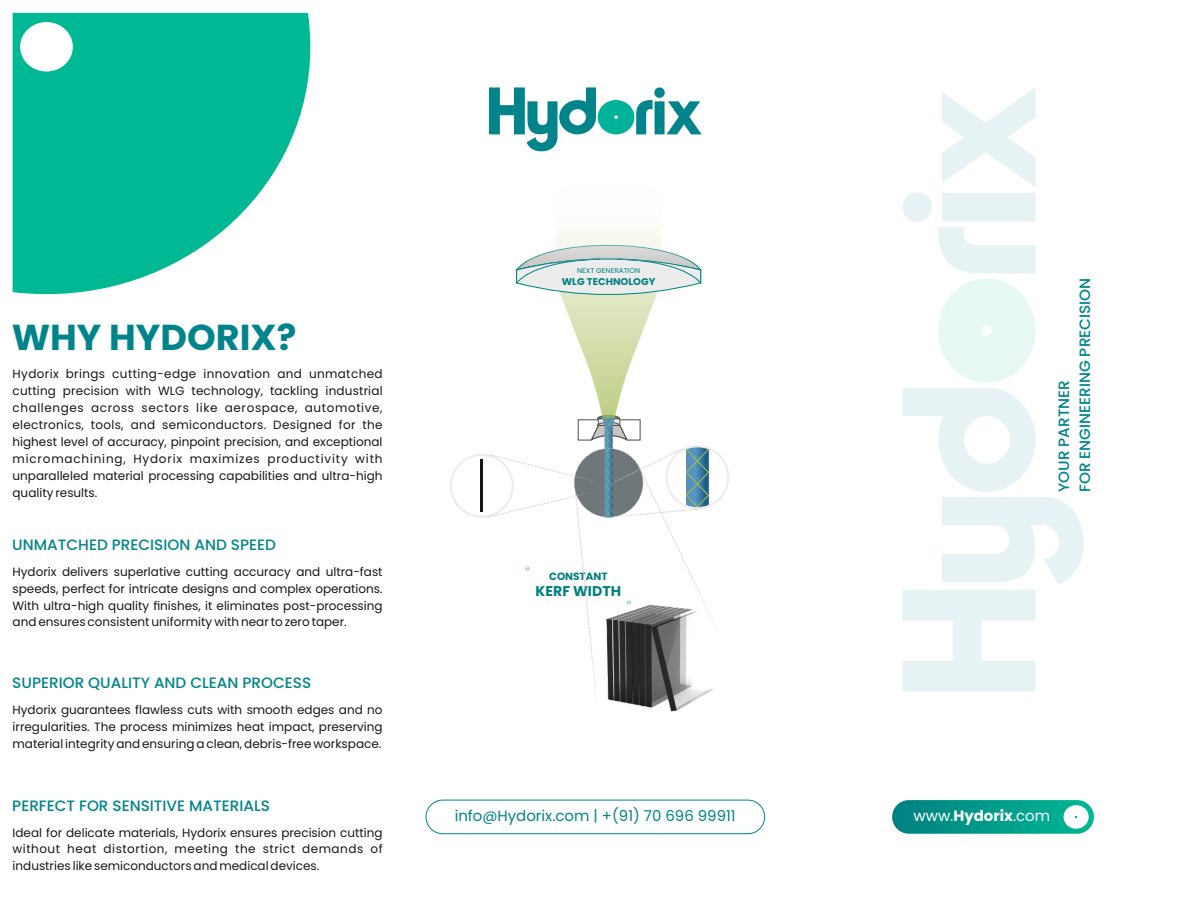
<style>
.page{position:relative;width:1191px;height:915px;background:#fff}
.page>*{position:absolute;margin:0;border:0;box-sizing:border-box;transform-origin:0 0}
.t1{font:700 36px "Poppins";color:#00848b}
.t2{font:500 15px/21.1px "Poppins";color:#00848b}
.t3{font:15px "Poppins";color:#00848b}
.t4{font:15px "Poppins";color:#fff}
.t5{font:700 14.1px "Poppins";color:#008081}
.t6{font:700 13.35px "Roboto";color:rgb(0 184 148/.5)}
.t7{font:12px/17px "Poppins";color:#151616;text-align:justify}
.t8{font:700 10.5px "Poppins";color:#008081}
.t9{font:700 9.75px "Poppins";color:#008081}
.t10{font:7.05px "Poppins";color:#008081}
.s1{font-weight:700}
</style>
<div class="page">
<div style="left:450px;top:453px;width:64px;height:64px;background:#ececec;border-radius:50%"></div>
<div style="left:452px;top:455px;width:59px;height:60px;background:#fff;border-radius:50%"></div>
<hr style="left:480px;top:459px;width:3px;height:53px;background:#151616">
<img style="left:625px;top:703px;width:65px;height:9px">
<svg style="left:487px;top:265px;width:235px;height:438px"></svg>
<svg style="left:489px;top:87px;width:212px;height:64px"></svg>
<div style="left:425px;top:799px;width:340px;height:34px;border:1px solid #00848b;border-radius:17px"></div>
<svg style="left:13px;top:13px;width:297px;height:281px;fill:#00b894"></svg>
<div style="left:892px;top:799px;width:202px;height:34px;background:linear-gradient(to right,#008181,#05b896);border-radius:17px"></div>
<svg style="left:1063px;top:804px;width:25px;height:24px"></svg>
<svg style="left:902px;top:88px;width:181px;height:603px"></svg>
<svg style="left:938px;top:278px;width:97px;height:104px"></svg>
<h1 class="t1" style="left:12px;top:312px;width:286px">WHY HYDORIX?</h1>
<p class="t7" style="left:13px;top:365px;width:371px">Hydorix brings cutting-edge innovation and unmatched cutting precision with WLG technology, tackling industrial challenges across sectors like aerospace, automotive, electronics, tools, and semiconductors. Designed for the highest level of accuracy, pinpoint precision, and exceptional micromachining, Hydorix maximizes productivity with unparalleled material processing capabilities and ultra-high quality results.</p>
<p class="t2" style="left:12px;top:533px;width:265px">UNMATCHED PRECISION AND SPEED</p>
<p class="t7" style="left:13px;top:562px;width:371px">Hydorix delivers superlative cutting accuracy and ultra-fast speeds, perfect for intricate designs and complex operations.<br>With ultra-high quality finishes, it eliminates post-processing and ensures consistent uniformity with near to zero taper.</p>
<p class="t2" style="left:12px;top:672px;width:300px">SUPERIOR QUALITY AND CLEAN PROCESS</p>
<p class="t7" style="left:13px;top:701px;width:371px">Hydorix guarantees flawless cuts with smooth edges and no irregularities. The process minimizes heat impact, preserving material integrity and ensuring a clean, debris-free workspace.</p>
<p class="t2" style="left:12px;top:794px;width:259px">PERFECT FOR SENSITIVE MATERIALS</p>
<p class="t7" style="left:13px;top:823px;width:371px">Ideal for delicate materials, Hydorix ensures precision cutting without heat distortion, meeting the strict demands of industries like semiconductors and medical devices.</p>
<p class="t10" style="left:577px;top:265px;width:65px">NEXT GENERATION</p>
<p class="t9" style="left:561px;top:275px;width:95px">WLG TECHNOLOGY</p>
<p class="t6" style="left:525px;top:562px;width:6px">“</p>
<p class="t8" style="left:549px;top:569px;width:60px">CONSTANT</p>
<p class="t5" style="left:535px;top:581px;width:87px">KERF WIDTH</p>
<p class="t6" style="left:626px;top:597px;width:6px">”</p>
<p class="t3" style="left:455px;top:804px;width:282px">info@Hydorix.com | +(91) 70 696 99911</p>
<p class="t2" style="left:1053px;top:492px;width:216px;rotate:-90deg">YOUR PARTNER<br>FOR ENGINEERING PRECISION</p>
<p class="t4" style="left:913px;top:804px;width:138px">www.<span class="s1">Hydorix</span>.com</p>
</div>
